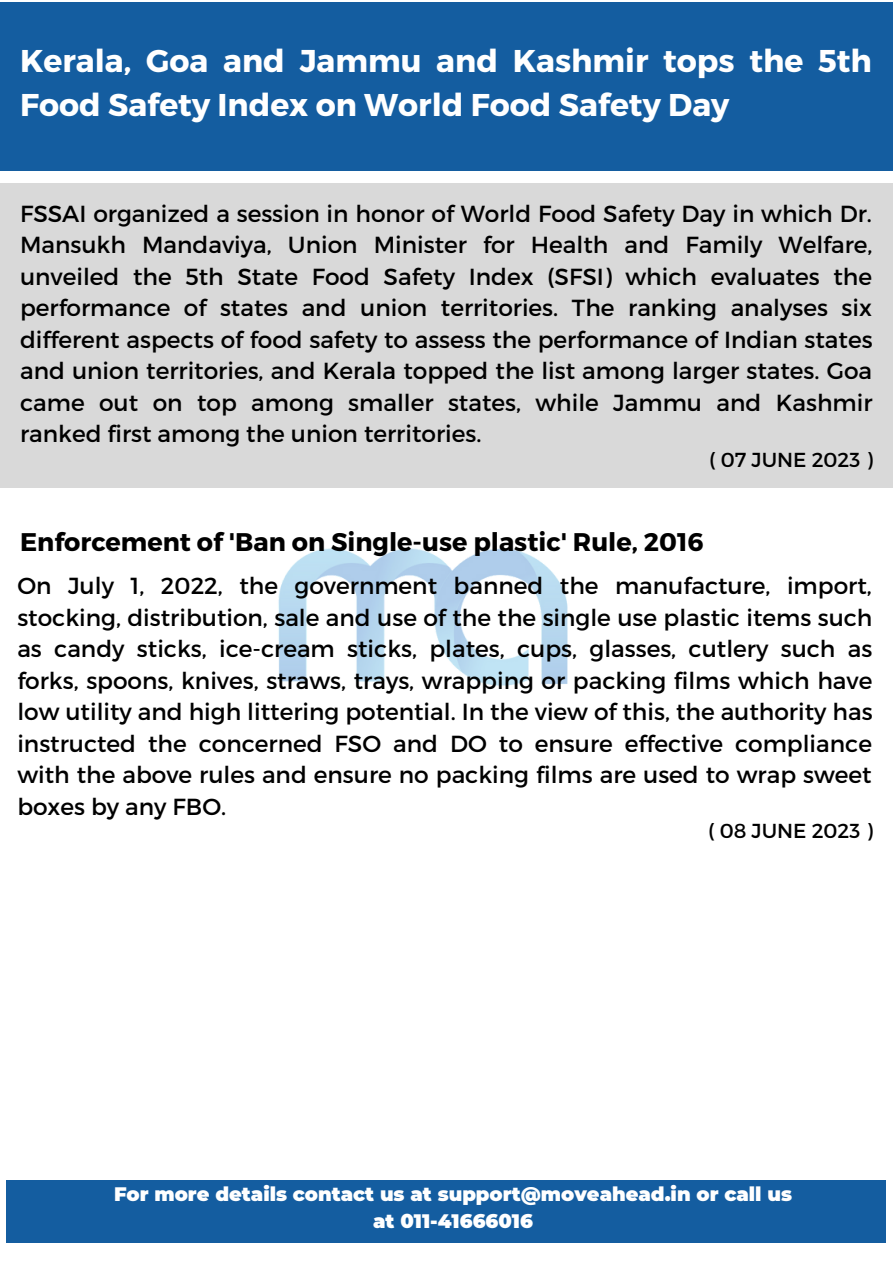
<style>
.page{position:relative;width:893px;height:1264px;background:#fff}
.page>*{position:absolute;margin:0;border:0;box-sizing:border-box;transform-origin:0 0}
.t1{font:700 31.5px/43.8px "Montserrat";color:#fff}
.t2{font:700 25.5px "Montserrat";color:#000}
.t3{font:23.25px/31.5px "Montserrat";color:#000;text-align:justify}
.t4{font:20.25px "Montserrat";color:#000}
.t5{font:900 19.5px/27px "Montserrat";color:#fff;text-align:center}
</style>
<div class="page">
<div style="left:0;top:183px;width:892px;height:304px;background:#d9d9d9"></div>
<div style="left:0;top:3px;width:892px;height:168px;background:#145da0"></div>
<img style="left:278px;top:548px;width:290px;height:138px">
<div style="left:6px;top:1179px;width:879px;height:63px;background:#145da0"></div>
<p class="t1" style="left:20px;top:37px;width:853px">Kerala, Goa and Jammu and Kashmir tops the 5th<br>Food Safety Index on World Food Safety Day</p>
<p class="t3" style="left:20px;top:197px;width:854px">FSSAI organized a session in honor of World Food Safety Day in which Dr.<br>Mansukh Mandaviya, Union Minister for Health and Family Welfare, unveiled the 5th State Food Safety Index (SFSI) which evaluates the performance of states and union territories. The ranking analyses six different aspects of food safety to assess the performance of Indian states and union territories, and Kerala topped the list among larger states. Goa came out on top among smaller states, while Jammu and Kashmir ranked first among the union territories.</p>
<p class="t4" style="left:709px;top:447px;width:165px">( 07 JUNE 2023 )</p>
<p class="t2" style="left:20px;top:525px;width:685px">Enforcement of 'Ban on Single-use plastic' Rule, 2016</p>
<p class="t3" style="left:17px;top:569px;width:856px">On July 1, 2022, the government banned the manufacture, import, stocking, distribution, sale and use of the the single use plastic items such as candy sticks, ice-cream sticks, plates, cups, glasses, cutlery such as forks, spoons, knives, straws, trays, wrapping or packing films which have low utility and high littering potential. In the view of this, the authority has instructed the concerned FSO and DO to ensure effective compliance with the above rules and ensure no packing films are used to wrap sweet boxes by any FBO.</p>
<p class="t4" style="left:708px;top:817px;width:166px">( 08 JUNE 2023 )</p>
<p class="t5" style="left:114px;top:1180px;width:679px">For more details contact us at support@moveahead.in or call us at 011-41666016</p>
</div>
